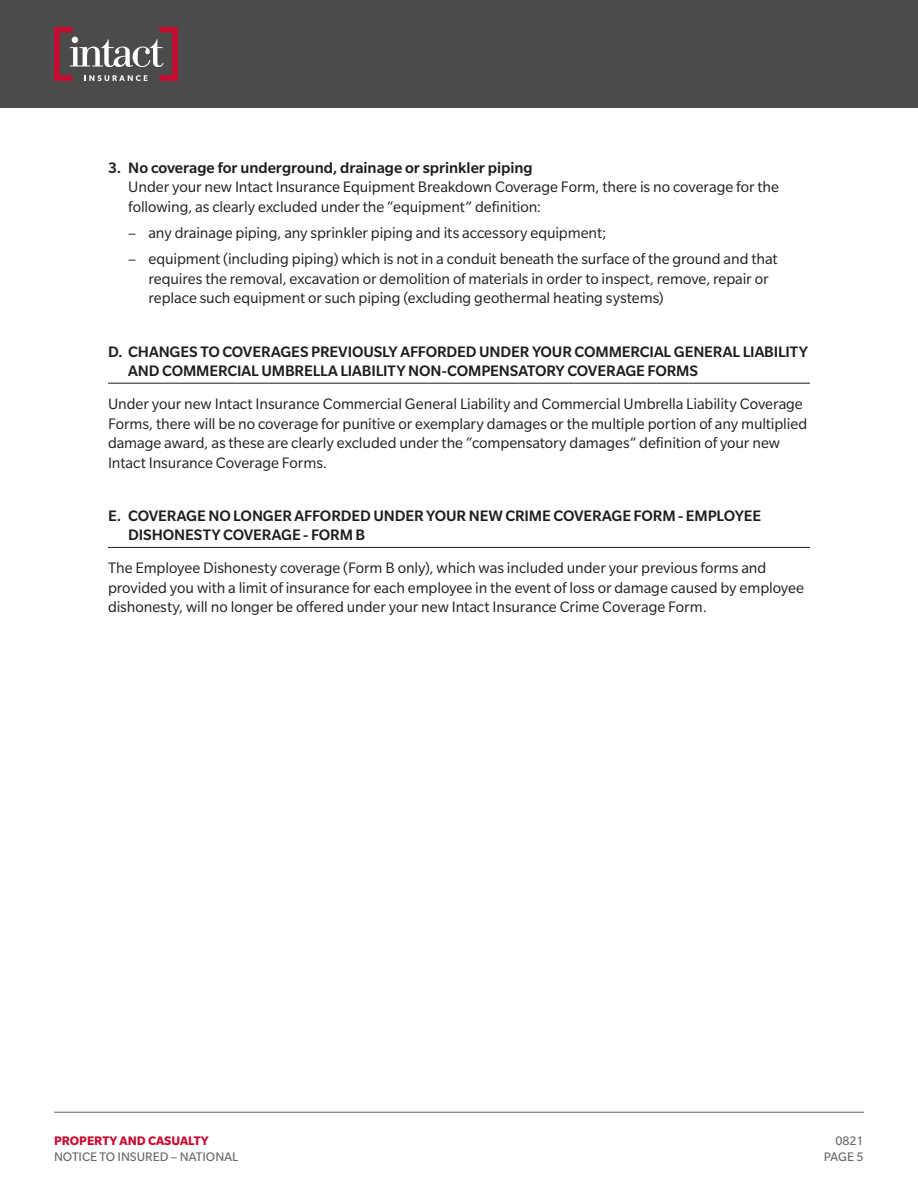
<style>
.page{position:relative;width:918px;height:1188px;background:#fff}
.page>*{position:absolute;margin:0;border:0;box-sizing:border-box;transform-origin:0 0}
.Body{font:16.5px/19.5px "Slate Std";letter-spacing:-.005em;color:#1e1e1e}
.H1_-_Lettered{font:500 16.5px/19.5px "Slate Std";letter-spacing:-.005em;color:#1e1e1e}
.Body_-_Numbered_List{font:16.5px/19.5px "Slate Std";letter-spacing:-.005em;color:#1e1e1e}
.t1{font:13.5px/16.2px "Slate Std";color:#666;text-align:right}
.t2{font:700 13.5px "Slate Std";color:#c60c30}
</style>
<div class="page">
<hr style="left:54px;top:1112px;width:810px;height:1px;background:#666">
<div style="left:0;top:0;width:918px;height:108px;background:#4b4b4b"></div>
<svg style="left:54px;top:27px;width:124px;height:54px"></svg>
<hr style="left:108px;top:383px;width:702px;height:1px;background:#1e1e1e">
<hr style="left:108px;top:547px;width:702px;height:1px;background:#1e1e1e">
<p class="H1_-_Lettered" style="left:108px;top:158px;width:426px">3. No coverage for underground, drainage or sprinkler piping</p>
<p class="Body_-_Numbered_List" style="left:128px;top:177px;width:652px">Under your new Intact Insurance Equipment Breakdown Coverage Form, there is no coverage for the following, as clearly excluded under the “equipment” definition:</p>
<p class="Body" style="left:128px;top:223px;width:480px">– any drainage piping, any sprinkler piping and its accessory equipment;</p>
<p class="Body" style="left:148px;top:249px;width:631px;text-indent:-20px">– equipment (including piping) which is not in a conduit beneath the surface of the ground and that requires the removal, excavation or demolition of materials in order to inspect, remove, repair or replace such equipment or such piping (excluding geothermal heating systems)</p>
<p class="H1_-_Lettered" style="left:128px;top:341px;width:681px;text-indent:-20px">D. CHANGES TO COVERAGES PREVIOUSLY AFFORDED UNDER YOUR COMMERCIAL GENERAL LIABILITY<br>AND COMMERCIAL UMBRELLA LIABILITY NON-COMPENSATORY COVERAGE FORMS</p>
<p class="Body" style="left:108px;top:394px;width:701px">Under your new Intact Insurance Commercial General Liability and Commercial Umbrella Liability Coverage Forms, there will be no coverage for punitive or exemplary damages or the multiple portion of any multiplied damage award, as these are clearly excluded under the “compensatory damages” definition of your new Intact Insurance Coverage Forms.</p>
<p class="H1_-_Lettered" style="left:128px;top:506px;width:635px;text-indent:-20px">E. COVERAGE NO LONGER AFFORDED UNDER YOUR NEW CRIME COVERAGE FORM - EMPLOYEE<br>DISHONESTY COVERAGE - FORM B</p>
<p class="Body" style="left:108px;top:558px;width:698px">The Employee Dishonesty coverage (Form B only), which was included under your previous forms and provided you with a limit of insurance for each employee in the event of loss or damage caused by employee dishonesty, will no longer be offered under your new Intact Insurance Crime Coverage Form.</p>
<p class="t2" style="left:54px;top:1133px;width:156px">PROPERTY AND CASUALTY</p>
<p class="t1" style="left:54px;top:1149px;width:186px">NOTICE TO INSURED – NATIONAL</p>
<p class="t1" style="left:824px;top:1132px;width:41px">0821<br>PAGE 5</p>
</div>
